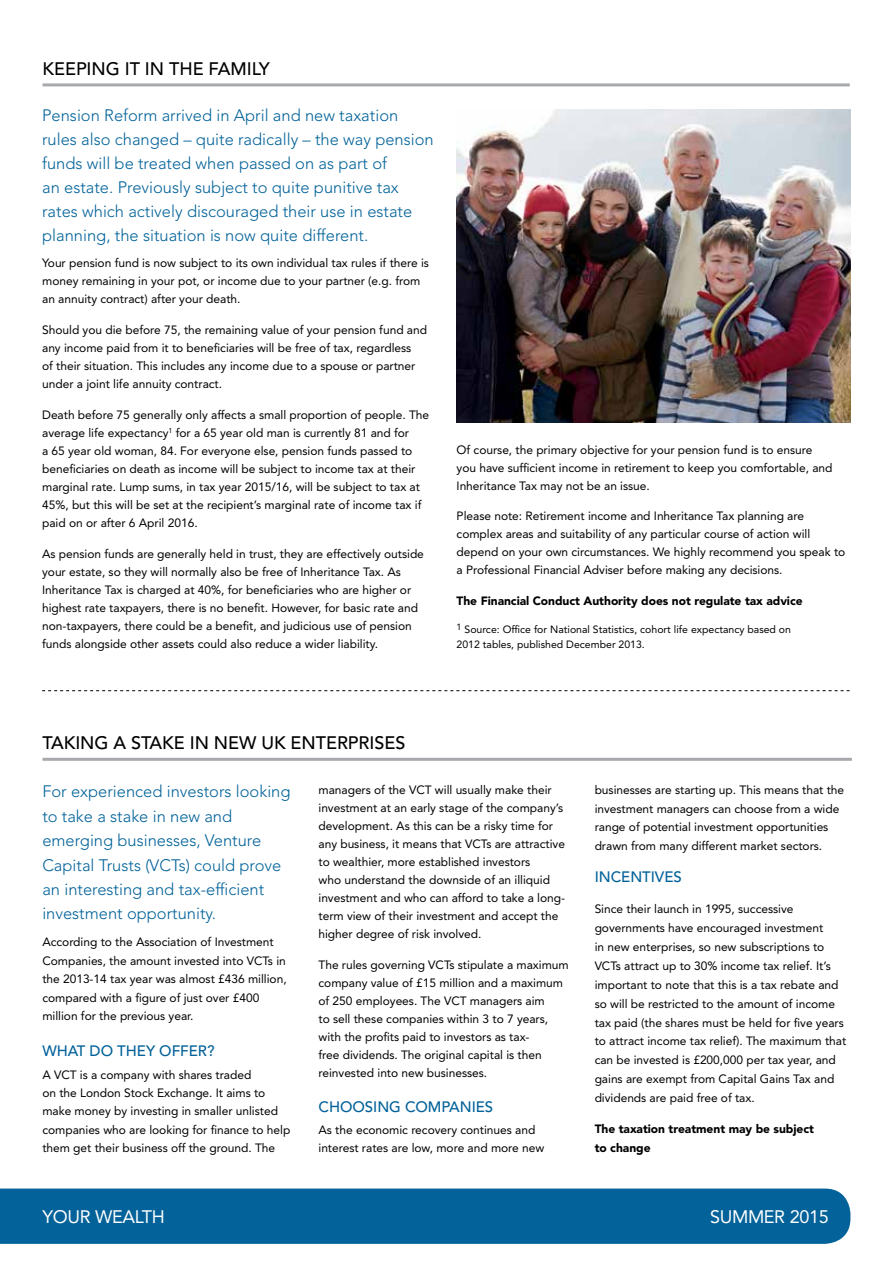
<style>
.page{position:relative;width:893px;height:1263px;background:#fff}
.page>*{position:absolute;margin:0;border:0;box-sizing:border-box;transform-origin:0 0}
.t1{font:500 18px "Avenir LT Std";letter-spacing:-.005em;color:#000}
.t2{font:18px "Avenir LT Std";letter-spacing:-.02em;color:#fff}
.t3{font:300 16.5px/24px "Avenir LT Std";color:#026299}
.t4{font:500 15px "Avenir LT Std";letter-spacing:-.005em;color:#026299}
.t5{font:12px/18px "Avenir LT Std";letter-spacing:-.005em;color:#000}
.t6{font:900 12px/18.9px "Avenir LT Std";letter-spacing:-.005em;color:#000}
.t7{font:10.5px/15px "Avenir LT Std";color:#000}
</style>
<div class="page">
<div style="left:0;top:1188px;width:850px;height:56px;background:#026299"></div>
<hr style="left:43px;top:83px;width:807px;height:3px;background:#a7a9ac">
<hr style="left:43px;top:758px;width:809px;height:3px;background:#a7a9ac">
<img style="left:457px;top:109px;width:393px;height:313px">
<svg style="left:42px;top:690px;width:808px;height:1px"></svg>
<h1 class="t1" style="left:43px;top:58px;width:229px">KEEPING IT IN THE FAMILY</h1>
<p class="t3" style="left:42px;top:103px;width:393px">Pension Reform arrived in April and new taxation rules also changed – quite radically – the way pension funds will be treated when passed on as part of<br>an estate. Previously subject to quite punitive tax rates which actively discouraged their use in estate planning, the situation is now quite different.</p>
<p class="t5" style="left:42px;top:254px;width:388px">Your pension fund is now subject to its own individual tax rules if there is money remaining in your pot, or income due to your partner (e.g. from an annuity contract) after your death.</p>
<p class="t5" style="left:42px;top:321px;width:386px">Should you die before 75, the remaining value of your pension fund and any income paid from it to beneficiaries will be free of tax, regardless<br>of their situation. This includes any income due to a spouse or partner under a joint life annuity contract.</p>
<p class="t5" style="left:42px;top:406px;width:389px">Death before 75 generally only affects a small proportion of people. The average life expectancy<sup>1</sup> for a 65 year old man is currently 81 and for<br>a 65 year old woman, 84. For everyone else, pension funds passed to beneficiaries on death as income will be subject to income tax at their marginal rate. Lump sums, in tax year 2015/16, will be subject to tax at 45%, but this will be set at the recipient’s marginal rate of income tax if paid on or after 6 April 2016.</p>
<p class="t5" style="left:42px;top:545px;width:383px">As pension funds are generally held in trust, they are effectively outside your estate, so they will normally also be free of Inheritance Tax. As Inheritance Tax is charged at 40%, for beneficiaries who are higher or highest rate taxpayers, there is no benefit. However, for basic rate and non-taxpayers, there could be a benefit, and judicious use of pension funds alongside other assets could also reduce a wider liability.</p>
<p class="t5" style="left:457px;top:440px;width:377px">Of course, the primary objective for your pension fund is to ensure you have sufficient income in retirement to keep you comfortable, and<br>Inheritance Tax may not be an issue.</p>
<p class="t5" style="left:457px;top:507px;width:390px">Please note: Retirement income and Inheritance Tax planning are complex areas and suitability of any particular course of action will depend on your own circumstances. We highly recommend you speak to a Professional Financial Adviser before making any decisions.</p>
<p class="t6" style="left:457px;top:591px;width:348px">The Financial Conduct Authority does not regulate tax advice</p>
<p class="t7" style="left:457px;top:622px;width:336px"><sup>1</sup> Source: Office for National Statistics, cohort life expectancy based on<br>2012 tables, published December 2013.</p>
<h1 class="t1" style="left:43px;top:733px;width:364px">TAKING A STAKE IN NEW UK ENTERPRISES</h1>
<h2 class="t3" style="left:42px;top:779px;width:250px;line-height:24.5px">For experienced investors looking to take a stake in new and emerging businesses, Venture<br>Capital Trusts (VCTs) could prove an interesting and tax-efficient investment opportunity.</h2>
<p class="t5" style="left:42px;top:933px;width:246px;line-height:18.5px">According to the Association of Investment Companies, the amount invested into VCTs in the 2013-14 tax year was almost £436 million, compared with a figure of just over £400 million for the previous year.</p>
<p class="t4" style="left:42px;top:1042px;width:174px">WHAT DO THEY OFFER?</p>
<p class="t5" style="left:42px;top:1065px;width:249px;line-height:18.5px">A VCT is a company with shares traded<br>on the London Stock Exchange. It aims to make money by investing in smaller unlisted companies who are looking for finance to help them get their business off the ground. The</p>
<p class="t5" style="left:318px;top:781px;width:248px">managers of the VCT will usually make their investment at an early stage of the company’s development. As this can be a risky time for any business, it means that VCTs are attractive to wealthier, more established investors<br>who understand the downside of an illiquid investment and who can afford to take a long&shy;term view of their investment and accept the higher degree of risk involved.</p>
<p class="t5" style="left:318px;top:956px;width:252px">The rules governing VCTs stipulate a maximum company value of £15 million and a maximum of 250 employees. The VCT managers aim<br>to sell these companies within 3 to 7 years, with the profits paid to investors as tax-<br>free dividends. The original capital is then reinvested into new businesses.</p>
<p class="t4" style="left:318px;top:1098px;width:176px">CHOOSING COMPANIES</p>
<p class="t5" style="left:318px;top:1121px;width:227px">As the economic recovery continues and interest rates are low, more and more new</p>
<p class="t5" style="left:595px;top:780px;width:251px;line-height:18.9px">businesses are starting up. This means that the investment managers can choose from a wide range of potential investment opportunities drawn from many different market sectors.</p>
<p class="t4" style="left:595px;top:868px;width:89px">INCENTIVES</p>
<p class="t5" style="left:595px;top:900px;width:253px;line-height:18.9px">Since their launch in 1995, successive governments have encouraged investment<br>in new enterprises, so new subscriptions to VCTs attract up to 30% income tax relief. It’s important to note that this is a tax rebate and so will be restricted to the amount of income tax paid (the shares must be held for five years to attract income tax relief). The maximum that can be invested is £200,000 per tax year, and gains are exempt from Capital Gains Tax and dividends are paid free of tax.</p>
<p class="t6" style="left:595px;top:1120px;width:221px">The taxation treatment may be subject to change</p>
<h1 class="t2" style="left:43px;top:1206px;width:124px">YOUR WEALTH</h1>
<h1 class="t2" style="left:710px;top:1206px;width:120px">SUMMER 2015</h1>
</div>
